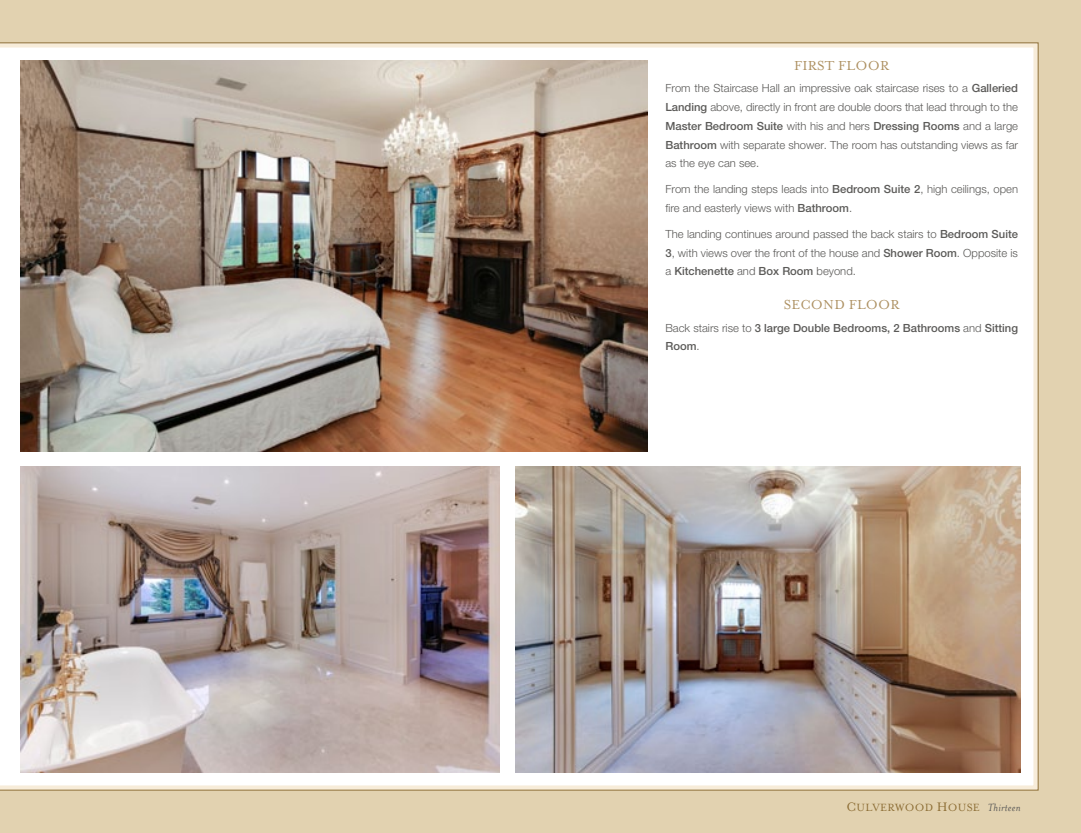
<style>
.page{position:relative;width:1081px;height:833px;background:#e2d2b0}
.page>*{position:absolute;margin:0;border:0;box-sizing:border-box;transform-origin:0 0}
.t1{font:15px "Mrs Eaves Small Caps";letter-spacing:.015em;color:#ad9061}
.t2{font:12px "Mrs Eaves Roman";letter-spacing:.02em;color:#8c6d34}
.t3{font:300 11.25px/18.8px "Helvetica Neue";color:#5b5a58;text-align:justify}
.t4{font:500 11.25px/18.8px "Helvetica Neue";color:#5b5a58}
.s1{font-weight:500}
.s2{font-weight:300}
.s3{font-size:14.12px}
.s4{font-family:"Mrs Eaves";font-style:italic;color:#5b5a58}
</style>
<div class="page">
<div style="left:0;top:43px;width:1038px;height:747px;background:#fff"></div>
<img style="left:515px;top:466px;width:505px;height:306px">
<img style="left:21px;top:60px;width:627px;height:392px">
<img style="left:0;top:60px;width:1px;height:712px">
<img style="left:20px;top:466px;width:480px;height:306px">
<h1 class="t1" style="left:794px;top:58px;width:97px">FIRST FLOOR</h1>
<p class="t3" style="left:665px;top:79px;width:354px">From the Staircase Hall an impressive oak staircase rises to a <span class="s1">Galleried Landing</span> above, directly in front are double doors that lead through to the <span class="s1">Master Bedroom Suite</span> with his and hers <span class="s1">Dressing Rooms</span> and a large <span class="s1">Bathroom</span> with separate shower. The room has outstanding views as far as the eye can see.</p>
<p class="t3" style="left:665px;top:180px;width:354px">From the landing steps leads into <span class="s1">Bedroom Suite 2</span>, high ceilings, open fire and easterly views with <span class="s1">Bathroom</span>.</p>
<p class="t3" style="left:665px;top:224px;width:354px">The landing continues around passed the back stairs to <span class="s1">Bedroom Suite 3</span>, with views over the front of the house and <span class="s1">Shower Room</span>. Opposite is a <span class="s1">Kitchenette</span> and <span class="s1">Box Room</span> beyond.</p>
<h1 class="t1" style="left:783px;top:297px;width:118px">SECOND FLOOR</h1>
<p class="t4" style="left:665px;top:318px;width:354px"><span class="s2">Back stairs rise to</span> 3 large Double Bedrooms, 2 Bathrooms <span class="s2">and</span> Sitting<br>Room<span class="s2">.</span></p>
<p class="t2" style="left:846px;top:801px;width:176px"><span class="s3">C</span>ULVERWOOD <span class="s3">H</span>OUSE <span class="s4">Thirteen</span></p>
</div>
